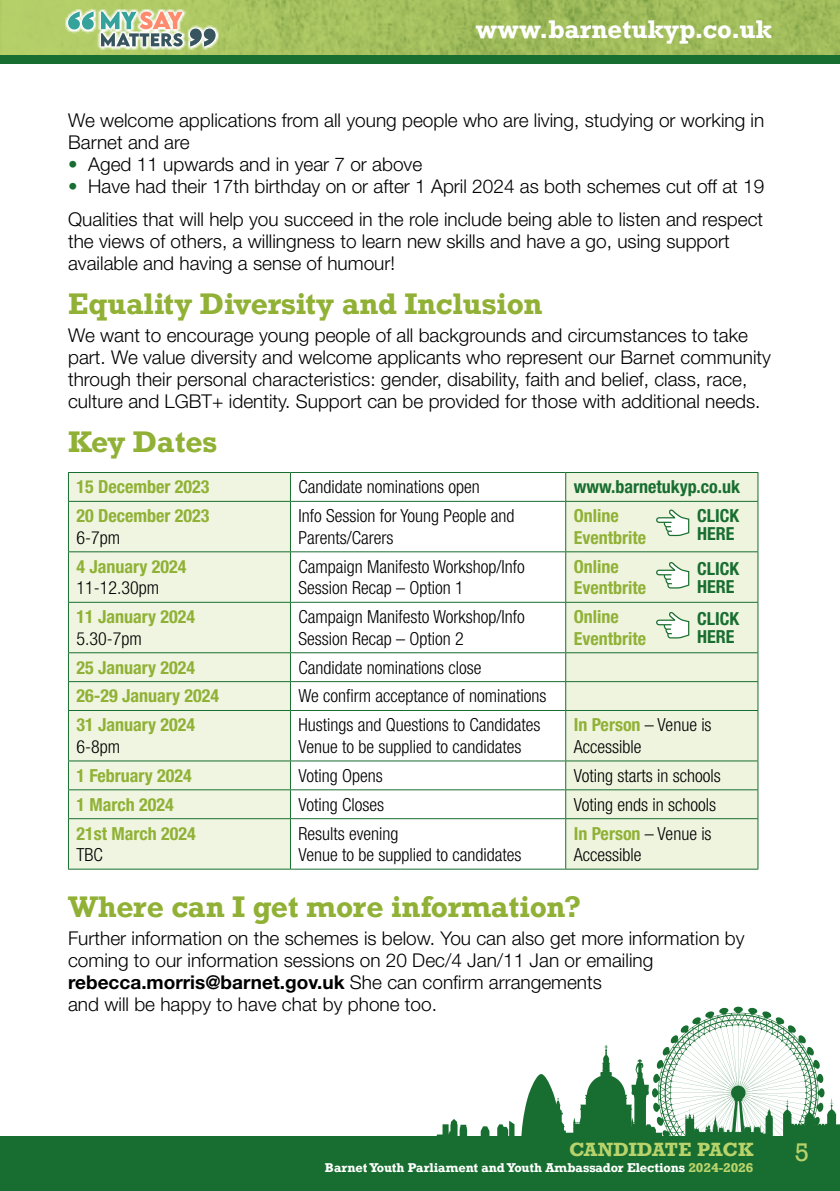
<style>
.page{position:relative;width:840px;height:1191px;background:#fff}
.page>*{position:absolute;margin:0;border:0;box-sizing:border-box;transform-origin:0 0}
.t1{font:700 28px "Rockwell";color:#90b135}
.t2{font:700 24px "Rockwell";color:#fff}
.t3{font:24px "Rockwell";color:#b9d36c}
.t4{font:300 19px/22px "Helvetica Neue LT Std";color:#000}
.t5{font:300 condensed 18px/21.6px "Helvetica Neue LT Std";color:#000}
.t6{font:700 condensed 18px/21.6px "Helvetica Neue LT Std";color:#90b135}
.t7{font:700 condensed 18px "Helvetica Neue LT Std";color:#186e30}
.t8{font:700 18px "Rockwell";letter-spacing:-.015em;color:#b9d36c}
.t9{font:700 12px "Rockwell";color:#fff}
.s1{color:#186e30}
.s2{font-weight:300;color:#000}
.s3{font-weight:700;color:#90b135}
.s4{font-weight:700}
.s5{color:#b9d36c}
</style>
<div class="page">
<img style="left:0;top:0;width:839px;height:55px">
<div style="left:0;top:55px;width:839px;height:9px;background:#186e30"></div>
<div style="left:0;top:1136px;width:839px;height:55px;background:#186e30"></div>
<svg style="left:436px;top:1119px;width:32px;height:17px"></svg>
<svg style="left:480px;top:1126px;width:9px;height:10px"></svg>
<svg style="left:497px;top:1006px;width:342px;height:130px"></svg>
<svg style="left:64px;top:7px;width:156px;height:42px;background:#c0d486"></svg>
<svg style="left:101px;top:12px;width:81px;height:34px;background:#b1b6a7"></svg>
<svg style="left:68px;top:12px;width:26px;height:18px"></svg>
<svg style="left:190px;top:29px;width:25px;height:17px"></svg>
<div style="left:69px;top:473px;width:221px;height:395px;background:#eff5e0"></div>
<div style="left:566px;top:473px;width:191px;height:395px;background:#eff4df"></div>
<hr style="left:68px;top:472px;width:222px;height:1px;background:#186e30">
<svg style="left:68px;top:473px;width:1px;height:28px"></svg>
<hr style="left:290px;top:472px;width:275px;height:1px;background:#186e30">
<svg style="left:290px;top:473px;width:1px;height:28px"></svg>
<hr style="left:565px;top:472px;width:192px;height:1px;background:#186e30">
<svg style="left:565px;top:473px;width:1px;height:28px"></svg>
<svg style="left:757px;top:473px;width:1px;height:28px"></svg>
<hr style="left:68px;top:501px;width:222px;height:1px;background:#186e30">
<hr style="left:68px;top:502px;width:1px;height:49px;background:#186e30">
<hr style="left:290px;top:501px;width:275px;height:1px;background:#186e30">
<hr style="left:290px;top:502px;width:1px;height:49px;background:#186e30">
<hr style="left:565px;top:501px;width:192px;height:1px;background:#186e30">
<hr style="left:565px;top:502px;width:1px;height:49px;background:#186e30">
<hr style="left:757px;top:502px;width:1px;height:49px;background:#186e30">
<hr style="left:68px;top:551px;width:222px;height:1px;background:#186e30">
<hr style="left:68px;top:552px;width:1px;height:50px;background:#186e30">
<hr style="left:290px;top:551px;width:275px;height:1px;background:#186e30">
<hr style="left:290px;top:552px;width:1px;height:50px;background:#186e30">
<hr style="left:565px;top:551px;width:192px;height:1px;background:#186e30">
<hr style="left:565px;top:552px;width:1px;height:50px;background:#186e30">
<hr style="left:757px;top:552px;width:1px;height:50px;background:#186e30">
<hr style="left:68px;top:602px;width:222px;height:1px;background:#186e30">
<hr style="left:68px;top:602px;width:1px;height:50px;background:#186e30">
<hr style="left:290px;top:602px;width:275px;height:1px;background:#186e30">
<hr style="left:290px;top:602px;width:1px;height:50px;background:#186e30">
<hr style="left:565px;top:602px;width:192px;height:1px;background:#186e30">
<hr style="left:565px;top:602px;width:1px;height:50px;background:#186e30">
<hr style="left:757px;top:602px;width:1px;height:50px;background:#186e30">
<hr style="left:68px;top:652px;width:222px;height:1px;background:#186e30">
<hr style="left:290px;top:652px;width:275px;height:1px;background:#186e30">
<hr style="left:565px;top:652px;width:192px;height:1px;background:#186e30">
<hr style="left:68px;top:681px;width:222px;height:1px;background:#186e30">
<svg style="left:68px;top:653px;width:1px;height:57px"></svg>
<hr style="left:290px;top:681px;width:275px;height:1px;background:#186e30">
<svg style="left:290px;top:653px;width:1px;height:57px"></svg>
<hr style="left:565px;top:681px;width:192px;height:1px;background:#186e30">
<svg style="left:565px;top:653px;width:1px;height:57px"></svg>
<svg style="left:757px;top:653px;width:1px;height:57px"></svg>
<hr style="left:68px;top:710px;width:222px;height:1px;background:#186e30">
<hr style="left:68px;top:711px;width:1px;height:49px;background:#186e30">
<hr style="left:290px;top:710px;width:275px;height:1px;background:#186e30">
<hr style="left:290px;top:711px;width:1px;height:49px;background:#186e30">
<hr style="left:565px;top:710px;width:192px;height:1px;background:#186e30">
<hr style="left:565px;top:711px;width:1px;height:49px;background:#186e30">
<hr style="left:757px;top:711px;width:1px;height:49px;background:#186e30">
<hr style="left:68px;top:760px;width:222px;height:1px;background:#186e30">
<hr style="left:290px;top:760px;width:275px;height:1px;background:#186e30">
<hr style="left:565px;top:760px;width:192px;height:1px;background:#186e30">
<hr style="left:68px;top:789px;width:222px;height:1px;background:#186e30">
<svg style="left:68px;top:761px;width:1px;height:57px"></svg>
<hr style="left:290px;top:789px;width:275px;height:1px;background:#186e30">
<svg style="left:290px;top:761px;width:1px;height:57px"></svg>
<hr style="left:565px;top:789px;width:192px;height:1px;background:#186e30">
<svg style="left:565px;top:761px;width:1px;height:57px"></svg>
<svg style="left:757px;top:761px;width:1px;height:57px"></svg>
<hr style="left:68px;top:818px;width:222px;height:1px;background:#186e30">
<hr style="left:68px;top:819px;width:1px;height:49px;background:#186e30">
<hr style="left:290px;top:818px;width:275px;height:1px;background:#186e30">
<hr style="left:290px;top:819px;width:1px;height:49px;background:#186e30">
<hr style="left:565px;top:818px;width:192px;height:1px;background:#186e30">
<hr style="left:565px;top:819px;width:1px;height:49px;background:#186e30">
<hr style="left:757px;top:819px;width:1px;height:49px;background:#186e30">
<hr style="left:68px;top:868px;width:222px;height:1px;background:#186e30">
<hr style="left:290px;top:868px;width:275px;height:1px;background:#186e30">
<hr style="left:565px;top:868px;width:192px;height:1px;background:#186e30">
<svg style="left:655px;top:509px;width:34px;height:27px"></svg>
<svg style="left:655px;top:561px;width:34px;height:27px"></svg>
<svg style="left:655px;top:611px;width:34px;height:27px"></svg>
<p class="t2" style="left:475px;top:14px;width:298px">www.barnetukyp.co.uk</p>
<p class="t4" style="left:68px;top:109px;width:697px">We welcome applications from all young people who are living, studying or working in<br>Barnet and are</p>
<p class="t4" style="left:68px;top:153px;width:355px"><span class="s1">•</span> Aged 11 upwards and in year 7 or above</p>
<p class="t4" style="left:68px;top:175px;width:697px"><span class="s1">•</span> Have had their 17th birthday on or after 1 April 2024 as both schemes cut off at 19</p>
<p class="t4" style="left:68px;top:208px;width:696px">Qualities that will help you succeed in the role include being able to listen and respect the views of others, a willingness to learn new skills and have a go, using support available and having a sense of humour!</p>
<p class="t1" style="left:68px;top:286px;width:476px">Equality Diversity and Inclusion</p>
<p class="t4" style="left:68px;top:324px;width:704px">We want to encourage young people of all backgrounds and circumstances to take part. We value diversity and welcome applicants who represent our Barnet community through their personal characteristics: gender, disability, faith and belief, class, race, culture and LGBT+ identity. Support can be provided for those with additional needs.</p>
<p class="t1" style="left:68px;top:424px;width:150px">Key Dates</p>
<p class="t6" style="left:76px;top:476px;width:134px">15 December 2023</p>
<p class="t5" style="left:298px;top:476px;width:183px">Candidate nominations open</p>
<p class="t7" style="left:573px;top:476px;width:168px">www.barnetukyp.co.uk</p>
<p class="t6" style="left:76px;top:505px;width:134px">20 December 2023<br><span class="s2">6-7pm</span></p>
<p class="t5" style="left:298px;top:505px;width:217px">Info Session for Young People and<br>Parents/Carers</p>
<p class="t6" style="left:573px;top:505px;width:46px">Online</p>
<p class="t7" style="left:696px;top:505px;width:43px">CLICK</p>
<p class="t7" style="left:696px;top:523px;width:39px">HERE</p>
<p class="t7" style="left:696px;top:557px;width:43px">CLICK</p>
<p class="t7" style="left:696px;top:575px;width:39px">HERE</p>
<p class="t7" style="left:696px;top:607px;width:43px">CLICK</p>
<p class="t7" style="left:696px;top:625px;width:39px">HERE</p>
<p class="t6" style="left:573px;top:526px;width:74px">Eventbrite</p>
<p class="t6" style="left:76px;top:555px;width:111px">4 January 2024<br><span class="s2">11-12.30pm</span></p>
<p class="t5" style="left:298px;top:555px;width:228px">Campaign Manifesto Workshop/Info<br>Session Recap – Option 1</p>
<p class="t6" style="left:573px;top:555px;width:46px">Online</p>
<p class="t6" style="left:573px;top:577px;width:74px">Eventbrite</p>
<p class="t6" style="left:76px;top:605px;width:120px">11 January 2024<br><span class="s2">5.30-7pm</span></p>
<p class="t5" style="left:298px;top:606px;width:228px">Campaign Manifesto Workshop/Info<br>Session Recap – Option 2</p>
<p class="t6" style="left:573px;top:605px;width:46px">Online</p>
<p class="t6" style="left:573px;top:627px;width:74px">Eventbrite</p>
<p class="t6" style="left:76px;top:656px;width:120px">25 January 2024</p>
<p class="t5" style="left:298px;top:656px;width:184px">Candidate nominations close</p>
<p class="t6" style="left:76px;top:685px;width:144px">26-29 January 2024</p>
<p class="t5" style="left:298px;top:685px;width:249px">We confirm acceptance of nominations</p>
<p class="t6" style="left:76px;top:714px;width:120px">31 January 2024<br><span class="s2">6-8pm</span></p>
<p class="t5" style="left:298px;top:714px;width:243px">Hustings and Questions to Candidates</p>
<p class="t5" style="left:298px;top:735px;width:224px">Venue to be supplied to candidates</p>
<p class="t5" style="left:573px;top:714px;width:139px"><span class="s3">In Person</span> – Venue is<br>Accessible</p>
<p class="t6" style="left:76px;top:764px;width:117px">1 February 2024</p>
<p class="t5" style="left:298px;top:764px;width:86px">Voting Opens</p>
<p class="t5" style="left:573px;top:764px;width:148px">Voting starts in schools</p>
<p class="t6" style="left:76px;top:793px;width:99px">1 March 2024</p>
<p class="t5" style="left:298px;top:793px;width:87px">Voting Closes</p>
<p class="t5" style="left:573px;top:793px;width:144px">Voting ends in schools</p>
<p class="t6" style="left:76px;top:822px;width:121px">21st March 2024<br><span class="s2">TBC</span></p>
<p class="t5" style="left:298px;top:822px;width:101px">Results evening</p>
<p class="t5" style="left:573px;top:822px;width:139px"><span class="s3">In Person</span> – Venue is<br>Accessible</p>
<p class="t5" style="left:298px;top:844px;width:224px">Venue to be supplied to candidates</p>
<p class="t1" style="left:68px;top:889px;width:514px">Where can I get more information?</p>
<p class="t4" style="left:68px;top:926px;width:677px">Further information on the schemes is below. You can also get more information by coming to our information sessions on 20 Dec/4 Jan/11 Jan or emailing <span class="s4">rebecca.morris@barnet.gov.uk</span> She can confirm arrangements<br>and will be happy to have chat by phone too.</p>
<p class="t8" style="left:568px;top:1138px;width:186px">CANDIDATE PACK</p>
<p class="t9" style="left:325px;top:1160px;width:430px">Barnet Youth Parliament and Youth Ambassador Elections <span class="s5">2024-2026</span></p>
<p class="t3" style="left:794px;top:1137px;width:16px">5</p>
</div>
